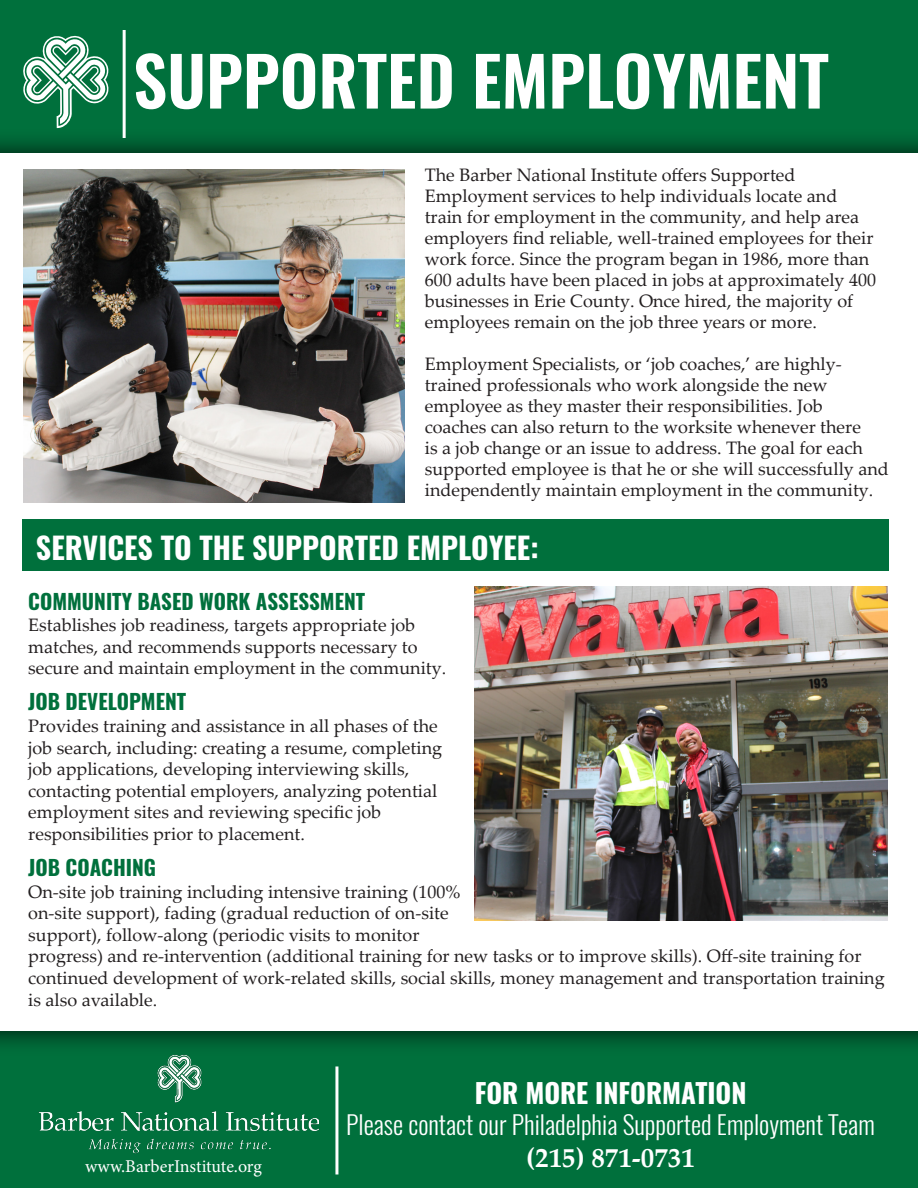
<style>
.page{position:relative;width:918px;height:1188px;background:#fff}
.page>*{position:absolute;margin:0;border:0;box-sizing:border-box;transform-origin:0 0}
.t1{font:600 67.5px "Oswald";color:#fff}
.t2{font:700 30px "Oswald";color:#fff}
.t3{font:700 27px "Oswald";color:#fff}
.t4{font:700 27px "Palatino Linotype";color:#fff}
.t5{font:300 25.5px "Oswald";color:#fff}
.t6{font:700 21px "Oswald";color:#00703c}
.t7{font:18px/21px "Palatino Linotype";color:#231f20}
.t8{font:18px "Minion Pro";letter-spacing:-.005em;color:#fff}
</style>
<div class="page">
<svg style="left:0;top:0;width:918px;height:153px;fill:#00703c"></svg>
<svg style="left:23px;top:36px;width:86px;height:92px"></svg>
<img style="left:24px;top:169px;width:381px;height:333px">
<div style="left:23px;top:519px;width:866px;height:52px;background:#00703c"></div>
<svg style="left:0;top:1031px;width:918px;height:157px;fill:#00703c"></svg>
<img style="left:474px;top:587px;width:414px;height:333px">
<hr style="left:335px;top:1066px;width:3px;height:108px;background:#fff">
<img style="left:35px;top:1049px;width:283px;height:106px">
<hr style="left:123px;top:30px;width:3px;height:108px;background:#fff">
<p class="t1" style="left:133px;top:34px;width:697px">SUPPORTED EMPLOYMENT</p>
<p class="t7" style="left:425px;top:163px;width:453px">The Barber National Institute offers Supported Employment services to help individuals locate and train for employment in the community, and help area employers find reliable, well-trained employees for their work force. Since the program began in 1986, more than 600 adults have been placed in jobs at approximately 400 businesses in Erie County. Once hired, the majority of employees remain on the job three years or more.</p>
<p class="t7" style="left:425px;top:352px;width:466px">Employment Specialists, or ‘job coaches,’ are highly&shy;trained professionals who work alongside the new employee as they master their responsibilities. Job<br>coaches can also return to the worksite whenever there<br>is a job change or an issue to address. The goal for each supported employee is that he or she will successfully and independently maintain employment in the community.</p>
<p class="t2" style="left:36px;top:527px;width:504px">SERVICES TO THE SUPPORTED EMPLOYEE:</p>
<p class="t6" style="left:28px;top:586px;width:339px">COMMUNITY BASED WORK ASSESSMENT</p>
<p class="t7" style="left:28px;top:614px;width:419px;line-height:21.6px">Establishes job readiness, targets appropriate job matches, and recommends supports necessary to secure and maintain employment in the community.</p>
<p class="t6" style="left:28px;top:687px;width:160px">JOB DEVELOPMENT</p>
<p class="t7" style="left:28px;top:714px;width:415px;line-height:21.6px">Provides training and assistance in all phases of the job search, including: creating a resume, completing job applications, developing interviewing skills, contacting potential employers, analyzing potential employment sites and reviewing specific job responsibilities prior to placement.</p>
<p class="t6" style="left:28px;top:853px;width:129px">JOB COACHING</p>
<p class="t7" style="left:28px;top:880px;width:858px;line-height:21.6px">On-site job training including intensive training (100%<br>on-site support), fading (gradual reduction of on-site<br>support), follow-along (periodic visits to monitor<br>progress) and re-intervention (additional training for new tasks or to improve skills). Off-site training for continued development of work-related skills, social skills, money management and transportation training is also available.</p>
<p class="t8" style="left:85px;top:1154px;width:178px">www.BarberInstitute.org</p>
<p class="t3" style="left:475px;top:1074px;width:273px">FOR MORE INFORMATION</p>
<p class="t5" style="left:346px;top:1108px;width:530px">Please contact our Philadelphia Supported Employment Team</p>
<p class="t4" style="left:526px;top:1138px;width:170px">(215) 871-0731</p>
</div>
